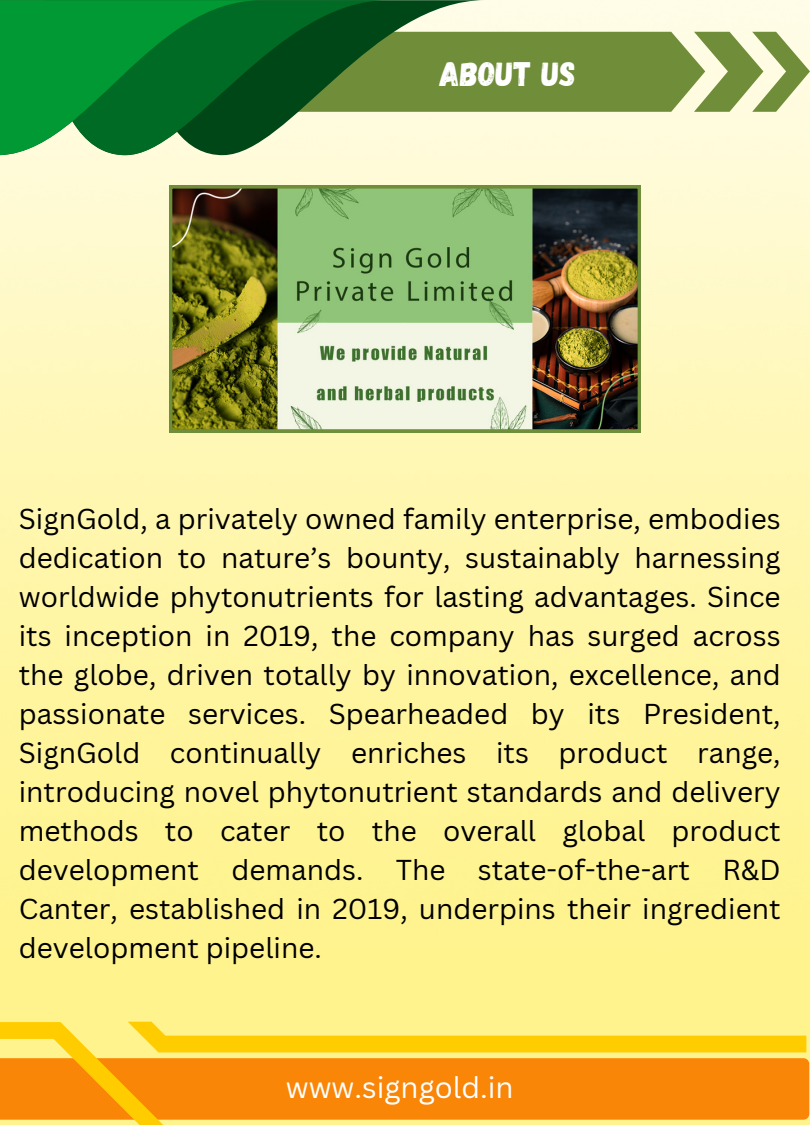
<style>
.page{position:relative;width:810px;height:1125px;background:#fff}
.page>*{position:absolute;margin:0;border:0;box-sizing:border-box;transform-origin:0 0}
.t1{font:34px "Gagalin";color:#fff}
.t2{font:29.2px "Canva Sans";color:#fff}
.t3{font:28px/39px "Canva Sans";color:#000;text-align:justify}
</style>
<div class="page">
<img style="left:0;top:0;width:810px;height:1125px">
<svg style="left:485px;top:32px;width:325px;height:80px;background:#8ba25a"></svg>
<svg style="left:0;top:0;width:485px;height:156px;background:#a1b57b"></svg>
<svg style="left:44px;top:0;width:344px;height:157px;background:#5a8955"></svg>
<svg style="left:0;top:0;width:262px;height:155px;background:#0e8433"></svg>
<img style="left:169px;top:186px;width:471px;height:246px">
<svg style="left:0;top:1022px;width:806px;height:103px;background:#fa9d1e"></svg>
<svg style="left:128px;top:1022px;width:678px;height:30px;background:#ffdd40"></svg>
<h1 class="t1" style="left:440px;top:52px;width:138px">ABOUT US</h1>
<p class="t3" style="left:19px;top:499px;width:763px">SignGold, a privately owned family enterprise, embodies dedication to nature’s bounty, sustainably harnessing worldwide phytonutrients for lasting advantages. Since its inception in 2019, the company has surged across the globe, driven totally by innovation, excellence, and passionate services. Spearheaded by its President, SignGold continually enriches its product range, introducing novel phytonutrient standards and delivery methods to cater to the overall global product development demands. The state-of-the-art R&amp;D Canter, established in 2019, underpins their ingredient development pipeline.</p>
<p class="t2" style="left:286px;top:1067px;width:229px">www.signgold.in</p>
</div>
